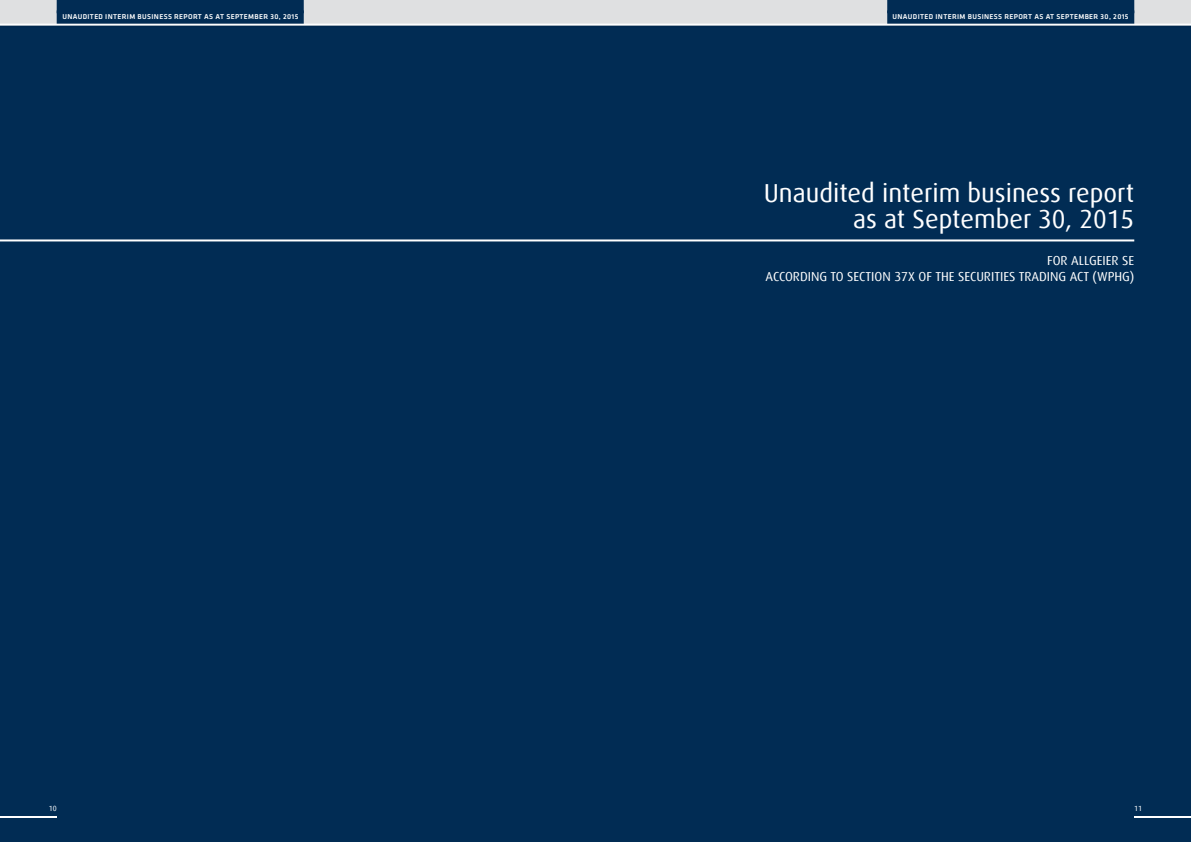
<style>
.page{position:relative;width:1191px;height:842px;background:#fff}
.page>*{position:absolute;margin:0;border:0;box-sizing:border-box;transform-origin:0 0}
.t1{font:26px/26px "Dax Offc";color:#fff;text-align:right}
.t2{font:13px/16px "Dax Offc";color:#fff;text-align:right}
.t3{font:7.5px "Dax Offc";color:#fff}
.t4{font:500 7.3px "Klavika";letter-spacing:.05em;color:#fff}
</style>
<div class="page">
<div style="left:587px;top:0;width:604px;height:842px;background:#012c54"></div>
<div style="left:0;top:0;width:595px;height:842px;background:#012c54"></div>
<hr style="left:0;top:239px;width:1134px;height:2px;background:#fff">
<div style="left:0;top:0;width:1191px;height:29px;background:#002950"></div>
<div style="left:0;top:0;width:1191px;height:25px;background:#dfe0e1"></div>
<hr style="left:0;top:24px;width:1191px;height:2px;background:#fff">
<div style="left:887px;top:0;width:247px;height:13px;background:#012c54"></div>
<div style="left:887px;top:10px;width:247px;height:14px;background:#012c54"></div>
<div style="left:57px;top:0;width:247px;height:13px;background:#012c54"></div>
<div style="left:57px;top:10px;width:247px;height:14px;background:#012c54"></div>
<hr style="left:0;top:816px;width:57px;height:1px;background:#fff">
<hr style="left:1134px;top:816px;width:57px;height:1px;background:#fff">
<p class="t4" style="left:62px;top:12px;width:237px">UNAUDITED I NTERIM BUSI NESS REPORT AS AT SEPTEMBER 30, 2015</p>
<p class="t4" style="left:892px;top:12px;width:237px">UNAUDITED I NTERIM BUSI NESS REPORT AS AT SEPTEMBER 30, 2015</p>
<h1 class="t1" style="left:763px;top:180px;width:372px">Unaudited interim business report as at September 30, 2015</h1>
<h2 class="t2" style="left:765px;top:253px;width:370px">FOR ALLGEIER SE<br>ACCORDING TO SECTION 37X OF THE SECURITIES TRADING ACT (WPHG)</h2>
<p class="t3" style="left:49px;top:804px;width:9px">10</p>
<p class="t3" style="left:1134px;top:804px;width:9px">11</p>
</div>
